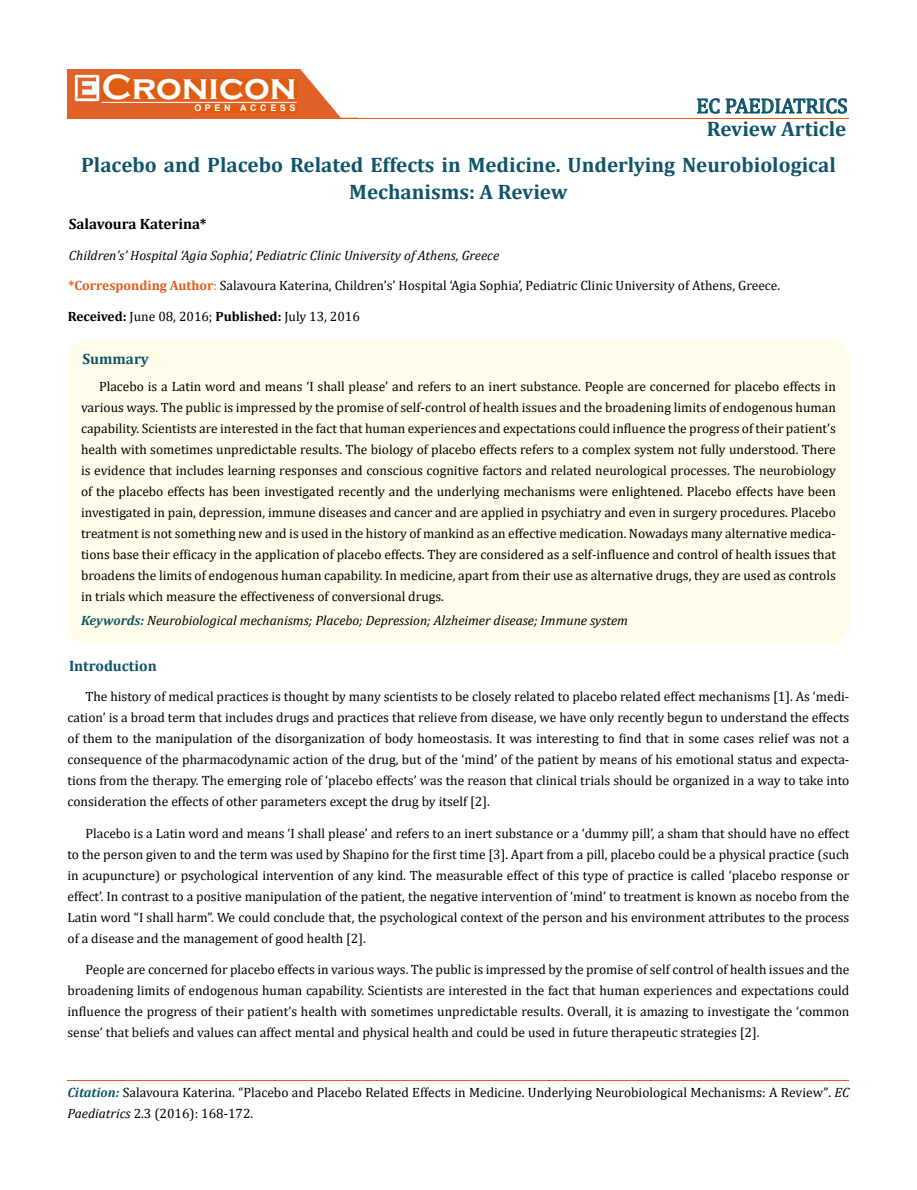
<style>
.page{position:relative;width:917px;height:1190px;background:#fff}
.page>*{position:absolute;margin:0;border:0;box-sizing:border-box;transform-origin:0 0}
.t1{font:700 36px "Copperplate Gothic";color:#fff}
.t2{font:700 21px/35.7px "Cambria";color:#0e546a}
.t3{font:21px "Cambria";color:#0e546a}
.t4{font:700 15px "Cambria";color:#0e546a}
.t5{font:700 15px "Cambria";color:#000}
.t6{font:13.5px/21px "Cambria";color:#000;text-align:justify}
.t7{font:italic 13.5px "Cambria";color:#000}
.t8{font:700 9px "Arial";letter-spacing:.4em;color:#fff}
.s1{font-weight:700;color:#e05d1a}
.s2{color:#e05d1a}
.s3{font-weight:700}
.s4{font-weight:700;color:#0e546a}
.s5{font-weight:700;font-style:italic;color:#0e546a}
.s6{font-size:13.35px}
.s7{font-style:italic}
</style>
<div class="page">
<div style="left:67px;top:70px;width:290px;height:49px;background:#e06228"></div>
<svg style="left:300px;top:69px;width:58px;height:49px"></svg>
<img style="left:75px;top:75px;width:24px;height:26px">
<div style="left:102px;top:79px;width:195px;height:21px;background:#df5d11"></div>
<div style="left:194px;top:105px;width:103px;height:7px;background:#df5d11"></div>
<svg style="left:697px;top:98px;width:150px;height:16px"></svg>
<hr style="left:102px;top:102px;width:194px;height:1px;background:#fff">
<hr style="left:279px;top:118px;width:569px;height:1px;background:#e05d1a">
<hr style="left:67px;top:1080px;width:782px;height:1px;background:#e05d1a">
<div style="left:68px;top:341px;width:781px;height:301px;background:#fffde9;border-radius:18px"></div>
<h1 class="t1" style="left:102px;top:68px;width:196px">Cronicon</h1>
<p class="t8" style="left:194px;top:102px;width:103px">OPEN ACCESS</p>
<h2 class="t3" style="left:696px;top:93px;width:153px">EC PAEDIATRICS</h2>
<h2 class="t2" style="left:81px;top:111px;width:766px;text-indent:626px">Review Article<br>Placebo and Placebo Related Effects in Medicine. Underlying Neurobiological</h2>
<h2 class="t2" style="left:349px;top:173px;width:220px">Mechanisms: A Review</h2>
<p class="t5" style="left:69px;top:213px;width:139px">Salavoura Katerina*</p>
<p class="t7" style="left:69px;top:245px;width:432px">Children’s’ Hospital ‘Agia Sophia’, Pediatric Clinic University of Athens, Greece</p>
<p class="t6" style="left:68px;top:274px;width:713px"><span class="s1">*Corresponding Author</span><span class="s2">:</span> Salavoura Katerina, Children’s’ Hospital ‘Agia Sophia’, Pediatric Clinic University of Athens, Greece.</p>
<p class="t6" style="left:68px;top:306px;width:294px"><span class="s3">Received:</span> June 08, 2016; <span class="s3">Published:</span> July 13, 2016</p>
<p class="t4" style="left:83px;top:348px;width:68px">Summary</p>
<p class="t6" style="left:81px;top:375px;width:756px;text-indent:18px">Placebo is a Latin word and means ‘I shall please’ and refers to an inert substance. People are concerned for placebo effects in various ways. The public is impressed by the promise of self-control of health issues and the broadening limits of endogenous human capability. Scientists are interested in the fact that human experiences and expectations could influence the progress of their patient’s health with sometimes unpredictable results. The biology of placebo effects refers to a complex system not fully understood. There is evidence that includes learning responses and conscious cognitive factors and related neurological processes. The neurobiology of the placebo effects has been investigated recently and the underlying mechanisms were enlightened. Placebo effects have been investigated in pain, depression, immune diseases and cancer and are applied in psychiatry and even in surgery procedures. Placebo treatment is not something new and is used in the history of mankind as an effective medication. Nowadays many alternative medica&shy;tions base their efficacy in the application of placebo effects. They are considered as a self-influence and control of health issues that broadens the limits of endogenous human capability. In medicine, apart from their use as alternative drugs, they are used as controls in trials which measure the effectiveness of conversional drugs.</p>
<p class="t7" style="left:81px;top:611px;width:548px"><span class="s4">Keywords:</span> Neurobiological mechanisms; Placebo; Depression; Alzheimer disease; Immune system</p>
<p class="t4" style="left:69px;top:656px;width:89px">Introduction</p>
<p class="t6" style="left:67px;top:685px;width:783px;text-indent:18px">The history of medical practices is thought by many scientists to be closely related to placebo related effect mechanisms [1]. As ‘medi&shy;cation’ is a broad term that includes drugs and practices that relieve from disease, we have only recently begun to understand the effects of them to the manipulation of the disorganization of body homeostasis. It was interesting to find that in some cases relief was not a consequence of the pharmacodynamic action of the drug, but of the ‘mind’ of the patient by means of his emotional status and expecta&shy;tions from the therapy. The emerging role of ‘placebo effects’ was the reason that clinical trials should be organized in a way to take into consideration the effects of other parameters except the drug by itself [2].</p>
<p class="t6" style="left:67px;top:822px;width:783px;text-indent:18px">Placebo is a Latin word and means ‘I shall please’ and refers to an inert substance or a ‘dummy pill’, a sham that should have no effect to the person given to and the term was used by Shapino for the first time [3]. Apart from a pill, placebo could be a physical practice (such in acupuncture) or psychological intervention of any kind. The measurable effect of this type of practice is called ‘placebo response or effect’. In contrast to a positive manipulation of the patient, the negative intervention of ‘mind’ to treatment is known as nocebo from the Latin word “I shall harm”. We could conclude that, the psychological context of the person and his environment attributes to the process of a disease and the management of good health [2].</p>
<p class="t6" style="left:67px;top:959px;width:783px;text-indent:18px">People are concerned for placebo effects in various ways. The public is impressed by the promise of self control of health issues and the broadening limits of endogenous human capability. Scientists are interested in the fact that human experiences and expectations could influence the progress of their patient’s health with sometimes unpredictable results. Overall, it is amazing to investigate the ‘common sense’ that beliefs and values can affect mental and physical health and could be used in future therapeutic strategies [2].</p>
<p class="t6" style="left:67px;top:1081px;width:783px"><span class="s5">Citation:</span> Salavoura Katerina. “Placebo and Placebo Related Effects in Medicine. Underlying Neurobiological Mechanisms: A Review”<span class="s6">.</span> <span class="s7">EC<br>Paediatrics</span> <span class="s6">2</span>.3 (2016): 168-172.</p>
</div>
